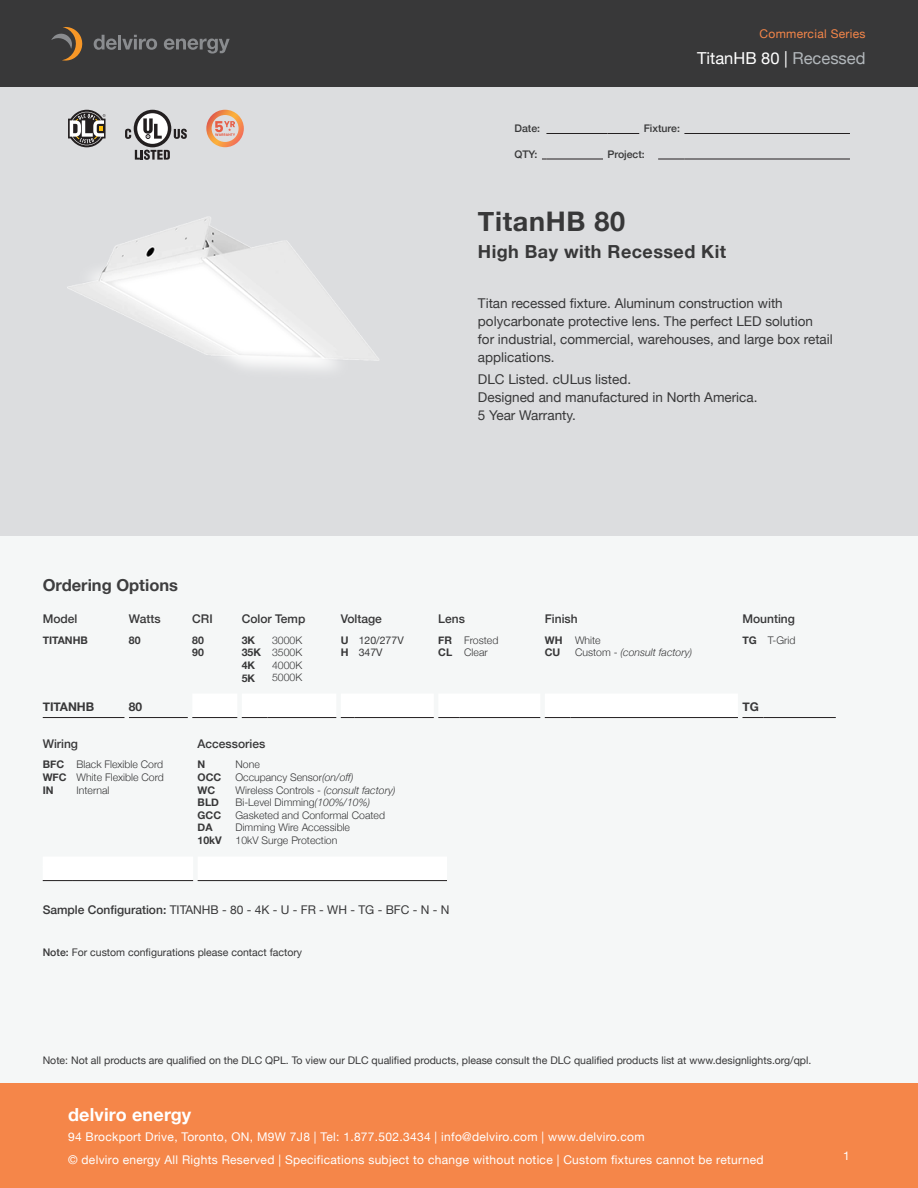
<style>
.page{position:relative;width:918px;height:1188px;background:#fff}
.page>*{position:absolute;margin:0;border:0;box-sizing:border-box;transform-origin:0 0}
.t1{font:700 27px "Helvetica Neue";letter-spacing:.025em;color:#383839}
.t2{font:700 18px "Helvetica Neue";letter-spacing:.025em;color:#383839}
.t3{font:700 18px "Helvetica Neue";letter-spacing:.01em;color:#fff}
.t4{font:16.5px "Helvetica Neue";color:#fff}
.t5{font:700 16.5px "Helvetica Neue";color:#3e3e3f}
.t6{font:13.5px/18px "Helvetica Neue";color:#383839}
.t7{font:12px "Helvetica Neue";letter-spacing:.025em;color:#fff}
.t8{font:500 12px "Helvetica Neue";color:#383839}
.t9{font:12px "Helvetica Neue";color:#383839}
.t10{font:12px "Helvetica Neue";letter-spacing:.025em;color:#f58649}
.t11{font:700 12px "Helvetica Neue";color:#383839}
.t12{font:300 10.5px "Helvetica Neue";color:#383839}
.t13{font:10.5px "Helvetica Neue";color:#383839}
.t14{font:700 10.5px "Helvetica Neue";color:#383839}
.t15{font:500 10.5px "Helvetica Neue";color:#383839}
.t16{font:italic 300 10.5px "Helvetica Neue";color:#383839}
.s1{color:#b2b7bb}
.s2{font-style:normal}
.s3{font-style:italic}
.s4{font-weight:500}
</style>
<div class="page">
<div style="left:0;top:1px;width:918px;height:1187px;background:#f5f7f7"></div>
<div style="left:0;top:1084px;width:918px;height:104px;background:#f58649"></div>
<div style="left:0;top:0;width:918px;height:88px;background:#383839"></div>
<svg style="left:51px;top:27px;width:32px;height:34px"></svg>
<svg style="left:94px;top:35px;width:63px;height:15px"></svg>
<svg style="left:164px;top:39px;width:66px;height:15px"></svg>
<div style="left:0;top:88px;width:918px;height:448px;background:#dcdddf"></div>
<svg style="left:206px;top:110px;width:38px;height:37px"></svg>
<svg style="left:135px;top:150px;width:35px;height:10px"></svg>
<svg style="left:174px;top:129px;width:13px;height:10px"></svg>
<svg style="left:134px;top:110px;width:37px;height:37px"></svg>
<div style="left:137px;top:113px;width:31px;height:31px;background:#fff;border-radius:50%"></div>
<svg style="left:143px;top:118px;width:19px;height:21px"></svg>
<svg style="left:125px;top:129px;width:6px;height:10px"></svg>
<svg style="left:68px;top:110px;width:38px;height:37px"></svg>
<hr style="left:72px;top:880px;width:121px;height:1px;background:#231f20">
<hr style="left:198px;top:880px;width:33px;height:1px;background:#231f20">
<hr style="left:231px;top:880px;width:216px;height:1px;background:#231f20">
<hr style="left:129px;top:717px;width:59px;height:1px;background:#231f20">
<svg style="left:192px;top:717px;width:571px;height:1px"></svg>
<hr style="left:764px;top:717px;width:72px;height:1px;background:#231f20">
<hr style="left:43px;top:717px;width:81px;height:1px;background:#231f20">
<hr style="left:546px;top:159px;width:57px;height:1px;background:#231f20">
<svg style="left:658px;top:159px;width:26px;height:1px"></svg>
<hr style="left:684px;top:159px;width:166px;height:1px;background:#231f20">
<hr style="left:546px;top:133px;width:57px;height:1px;background:#231f20">
<hr style="left:608px;top:133px;width:31px;height:1px;background:#231f20">
<hr style="left:684px;top:133px;width:166px;height:1px;background:#231f20">
<img style="left:67px;top:217px;width:312px;height:153px">
<p class="t10" style="left:760px;top:25px;width:107px">Commercial Series</p>
<h3 class="t4" style="left:697px;top:46px;width:170px">TitanHB 80 | <span class="s1">Recessed</span></h3>
<p class="t15" style="left:514px;top:120px;width:27px">Date:</p>
<p class="t15" style="left:644px;top:120px;width:38px">Fixture:</p>
<p class="t15" style="left:514px;top:145px;width:24px">QTY:</p>
<p class="t15" style="left:607px;top:145px;width:39px">Project:</p>
<p class="t1" style="left:478px;top:200px;width:149px">TitanHB 80</p>
<p class="t2" style="left:478px;top:237px;width:250px">High Bay with Recessed Kit</p>
<p class="t6" style="left:478px;top:295px;width:356px">Titan recessed fixture. Aluminum construction with polycarbonate protective lens. The perfect LED solution<br>for industrial, commercial, warehouses, and large box retail applications.</p>
<p class="t6" style="left:478px;top:371px;width:155px">DLC Listed. cULus listed.</p>
<p class="t6" style="left:478px;top:389px;width:281px">Designed and manufactured in North America.</p>
<p class="t6" style="left:478px;top:407px;width:100px">5 Year Warranty.</p>
<p class="t5" style="left:43px;top:572px;width:137px">Ordering Options</p>
<p class="t8" style="left:43px;top:609px;width:36px">Model</p>
<p class="t8" style="left:129px;top:609px;width:33px">Watts</p>
<p class="t8" style="left:192px;top:609px;width:22px">CRI</p>
<p class="t8" style="left:242px;top:609px;width:65px">Color Temp</p>
<p class="t8" style="left:341px;top:609px;width:43px">Voltage</p>
<p class="t8" style="left:438px;top:609px;width:28px">Lens</p>
<p class="t8" style="left:545px;top:609px;width:34px">Finish</p>
<p class="t8" style="left:742px;top:609px;width:54px">Mounting</p>
<p class="t14" style="left:43px;top:632px;width:47px">TITANHB</p>
<p class="t14" style="left:129px;top:632px;width:13px">80</p>
<p class="t14" style="left:192px;top:632px;width:13px">80</p>
<p class="t14" style="left:192px;top:644px;width:13px">90</p>
<p class="t13" style="left:359px;top:632px;width:46px">120/277V</p>
<p class="t13" style="left:359px;top:645px;width:25px">347V</p>
<p class="t14" style="left:742px;top:632px;width:16px">TG</p>
<p class="t12" style="left:768px;top:631px;width:29px">T-Grid</p>
<p class="t12" style="left:272px;top:631px;width:32px">3000K</p>
<p class="t12" style="left:272px;top:644px;width:32px">3500K</p>
<p class="t12" style="left:272px;top:657px;width:32px">4000K</p>
<p class="t12" style="left:272px;top:669px;width:32px">5000K</p>
<p class="t12" style="left:464px;top:631px;width:36px">Frosted</p>
<p class="t12" style="left:464px;top:644px;width:25px">Clear</p>
<p class="t12" style="left:575px;top:631px;width:27px">White</p>
<p class="t16" style="left:575px;top:644px;width:119px"><span class="s2">Custom -</span> (consult factory)</p>
<p class="t14" style="left:242px;top:632px;width:15px">3K</p>
<p class="t14" style="left:242px;top:644px;width:21px">35K</p>
<p class="t14" style="left:242px;top:657px;width:15px">4K</p>
<p class="t14" style="left:242px;top:670px;width:15px">5K</p>
<p class="t14" style="left:341px;top:632px;width:9px">U</p>
<p class="t14" style="left:341px;top:644px;width:9px">H</p>
<p class="t14" style="left:438px;top:632px;width:15px">FR</p>
<p class="t14" style="left:438px;top:644px;width:16px">CL</p>
<p class="t14" style="left:545px;top:632px;width:19px">WH</p>
<p class="t14" style="left:545px;top:644px;width:17px">CU</p>
<p class="t11" style="left:43px;top:698px;width:53px">TITANHB</p>
<p class="t11" style="left:129px;top:698px;width:15px">80</p>
<p class="t11" style="left:742px;top:698px;width:18px">TG</p>
<p class="t8" style="left:43px;top:734px;width:37px">Wiring</p>
<p class="t8" style="left:198px;top:734px;width:69px">Accessories</p>
<p class="t14" style="left:43px;top:756px;width:23px">BFC</p>
<p class="t14" style="left:43px;top:769px;width:25px">WFC</p>
<p class="t14" style="left:43px;top:782px;width:12px">IN</p>
<p class="t12" style="left:77px;top:756px;width:88px">Black Flexible Cord</p>
<p class="t12" style="left:77px;top:769px;width:89px">White Flexible Cord</p>
<p class="t12" style="left:77px;top:781px;width:35px">Internal</p>
<p class="t12" style="left:235px;top:756px;width:26px">None</p>
<p class="t12" style="left:235px;top:769px;width:120px">Occupancy Sensor<span class="s3">(on/off)</span></p>
<p class="t12" style="left:235px;top:781px;width:162px">Wireless Controls - <span class="s3">(consult factory)</span></p>
<p class="t12" style="left:235px;top:794px;width:136px">Bi-Level Dimming<span class="s3">(100%/10%)</span></p>
<p class="t12" style="left:235px;top:807px;width:151px">Gasketed and Conformal Coated</p>
<p class="t12" style="left:235px;top:819px;width:116px">Dimming Wire Accessible</p>
<p class="t12" style="left:235px;top:832px;width:103px">10kV Surge Protection</p>
<p class="t14" style="left:198px;top:756px;width:9px">N</p>
<p class="t14" style="left:198px;top:769px;width:25px">OCC</p>
<p class="t14" style="left:198px;top:782px;width:19px">WC</p>
<p class="t14" style="left:198px;top:794px;width:23px">BLD</p>
<p class="t14" style="left:198px;top:807px;width:25px">GCC</p>
<p class="t14" style="left:198px;top:819px;width:16px">DA</p>
<p class="t14" style="left:198px;top:832px;width:26px">10kV</p>
<p class="t9" style="left:43px;top:901px;width:408px"><span class="s4">Sample Configuration:</span> TITANHB - 80 - 4K - U - FR - WH - TG - BFC - N - N</p>
<p class="t13" style="left:43px;top:944px;width:261px"><span class="s4">Note:</span> For custom configurations please contact factory</p>
<p class="t13" style="left:43px;top:1052px;width:770px">Note: Not all products are qualified on the DLC QPL. To view our DLC qualified products, please consult the DLC qualified products list at www.designlights.org/qpl.</p>
<h2 class="t3" style="left:68px;top:1100px;width:125px">delviro energy</h2>
<p class="t7" style="left:68px;top:1151px;width:697px">© delviro energy All Rights Reserved | Specifications subject to change without notice | Custom fixtures cannot be returned</p>
<p class="t7" style="left:843px;top:1147px;width:8px">1</p>
<p class="t7" style="left:68px;top:1128px;width:578px">94 Brockport Drive, Toronto, ON, M9W 7J8 | Tel: 1.877.502.3434 | info@delviro.com | www.delviro.com</p>
</div>
